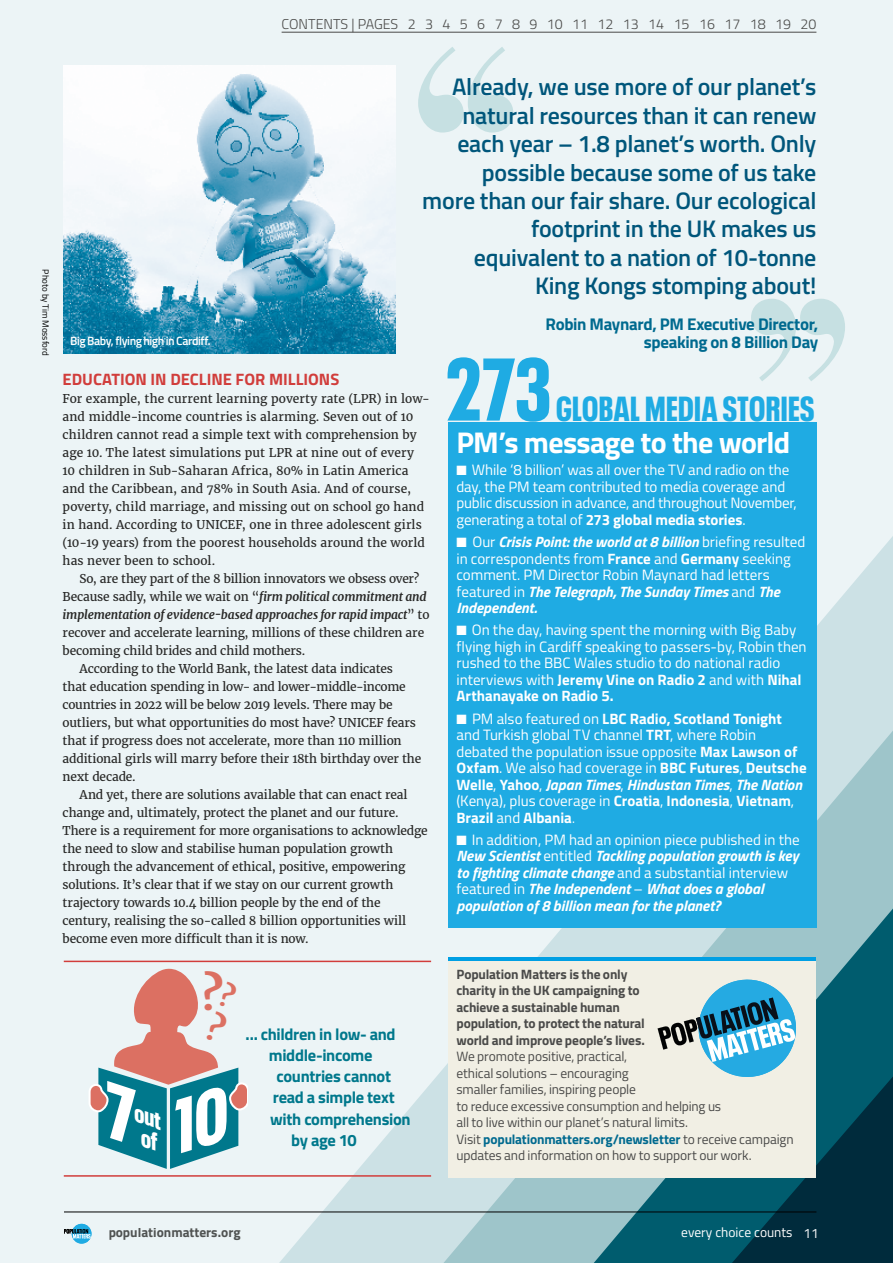
<style>
.page{position:relative;width:893px;height:1263px;background:#ecf4f6}
.page>*{position:absolute;margin:0;border:0;box-sizing:border-box;transform-origin:0 0}
.t1{font:900 condensed 87.9px "Neue Plak";color:#1fabe3}
.t2{font:900 condensed 34.5px "Neue Plak";letter-spacing:.015em;color:#1fabe3}
.t3{font:700 30px "Titillium";letter-spacing:-.025em;color:#fff}
.t4{font:600 24px/28.5px "Titillium";letter-spacing:-.01em;color:#00567b;text-align:right}
.t5{font:italic 900 condensed 23.85px/21px "Neue Plak";color:#fff;text-align:right;scale:1.12 1}
.t6{font:700 16.95px/18.6px "Titillium";letter-spacing:-.02em;color:#006a8f;text-align:right}
.t7{font:700 16.5px "Titillium";letter-spacing:-.02em;color:#00788c}
.t8{font:700 16.5px "Titillium";color:#d13d3b}
.t9{font:15px/16.5px "Titillium";color:#fff}
.t10{font:italic 700 15px/16.5px "Titillium";color:#fff}
.t11{font:300 14.25px "Titillium";color:#4a4a49}
.t12{font:13.5px/16.5px "Titillium";letter-spacing:-.01em;color:#4a4a49}
.t13{font:700 13.5px/16.5px "Titillium";letter-spacing:-.01em;color:#4a4a49}
.t14{font:700 13.5px "Titillium";color:#575756}
.t15{font:13.5px "Titillium";color:#fff}
.t16{font:12px/18px "Merriweather";letter-spacing:-.005em;color:#282827}
.t17{font:italic 700 12px "Merriweather";letter-spacing:-.015em;color:#282827}
.t18{font:600 12px "Titillium";letter-spacing:-.035em;color:#fff}
.t19{font:9px "Titillium";letter-spacing:-.01em;color:#000}
.s1{font-weight:700;font-style:italic}
.s2{font-weight:400;font-style:normal}
.s3{font-weight:700}
.s4{font-size:13.5px}
.s5{font-weight:700;color:#006a8f}
</style>
<div class="page">
<svg style="left:271px;top:294px;width:164px;height:969px"></svg>
<svg style="left:435px;top:928px;width:151px;height:335px"></svg>
<svg style="left:586px;top:298px;width:307px;height:965px"></svg>
<svg style="left:669px;top:915px;width:224px;height:348px;background:#1c5d6d"></svg>
<hr style="left:64px;top:961px;width:367px;height:1px;background:#d13d3b">
<svg style="left:418px;top:47px;width:95px;height:86px"></svg>
<div style="left:448px;top:422px;width:368px;height:506px;background:#1fabe3"></div>
<div style="left:448px;top:960px;width:367px;height:217px;background:#f1efe4"></div>
<svg style="left:658px;top:979px;width:138px;height:98px"></svg>
<hr style="left:448px;top:957px;width:367px;height:4px;background:#009fe3">
<svg style="left:751px;top:299px;width:94px;height:82px"></svg>
<hr style="left:64px;top:1175px;width:367px;height:2px;background:#d13d3b">
<img style="left:64px;top:65px;width:331px;height:289px">
<hr style="left:282px;top:32px;width:534px;height:1px;background:#4a4a49">
<hr style="left:64px;top:1211px;width:752px;height:1px;background:#000">
<svg style="left:72px;top:1224px;width:19px;height:19px"></svg>
<svg style="left:64px;top:1229px;width:27px;height:9px"></svg>
<svg style="left:89px;top:968px;width:159px;height:201px"></svg>
<p class="t11" style="left:282px;top:14px;width:536px">CONTENTS | PAGES 2 3 4 5 6 7 8 9 10 11 12 13 14 15 16 17 18 19 20</p>
<p class="t19" style="left:52px;top:269px;width:88px;rotate:90deg">Photo by Tim Mossford</p>
<p class="t18" style="left:70px;top:332px;width:142px">Big Baby, flying high in Cardiff.</p>
<p class="t4" style="left:422px;top:71px;width:396px">Already, we use more of our planet’s natural resources than it can renew each year – 1.8 planet’s worth. Only possible because some of us take<br>more than our fair share. Our ecological footprint in the UK makes us equivalent to a nation of 10-tonne<br>King Kongs stomping about!</p>
<h3 class="t6" style="left:546px;top:313px;width:274px">Robin Maynard, PM Executive Director, speaking on 8 Billion Day</h3>
<h3 class="t8" style="left:63px;top:366px;width:278px">EDUCATION IN DECLINE FOR MILLIONS</h3>
<p class="t16" style="left:63px;top:389px;width:369px">For example, the current learning poverty rate (LPR) in low&shy;and middle-income countries is alarming. Seven out of 10 children cannot read a simple text with comprehension by age 10. The latest simulations put LPR at nine out of every<br>10 children in Sub-Saharan Africa, 80% in Latin America and the Caribbean, and 78% in South Asia. And of course, poverty, child marriage, and missing out on school go hand in hand. According to UNICEF, one in three adolescent girls (10-19 years) from the poorest households around the world has never been to school.</p>
<p class="t16" style="left:80px;top:569px;width:341px">So, are they part of the 8 billion innovators we obsess over?</p>
<p class="t16" style="left:63px;top:587px;width:366px">Because sadly, while we wait on “<span class="s1">firm political commitment and</span></p>
<p class="t17" style="left:63px;top:607px;width:368px">implementation of evidence-based approaches for rapid impact<span class="s2">” to</span></p>
<p class="t16" style="left:63px;top:623px;width:363px">recover and accelerate learning, millions of these children are</p>
<p class="t16" style="left:63px;top:641px;width:244px">becoming child brides and child mothers.</p>
<p class="t16" style="left:80px;top:659px;width:315px">According to the World Bank, the latest data indicates</p>
<p class="t16" style="left:63px;top:677px;width:344px">that education spending in low- and lower-middle-income</p>
<p class="t16" style="left:63px;top:695px;width:332px">countries in 2022 will be below 2019 levels. There may be</p>
<p class="t16" style="left:63px;top:713px;width:355px">outliers, but what opportunities do most have? UNICEF fears</p>
<p class="t16" style="left:63px;top:731px;width:340px">that if progress does not accelerate, more than 110 million</p>
<p class="t16" style="left:63px;top:749px;width:360px">additional girls will marry before their 18th birthday over the</p>
<p class="t16" style="left:63px;top:767px;width:75px">next decade.</p>
<p class="t16" style="left:80px;top:785px;width:329px">And yet, there are solutions available that can enact real</p>
<p class="t16" style="left:63px;top:803px;width:338px">change and, ultimately, protect the planet and our future.</p>
<p class="t16" style="left:63px;top:821px;width:367px">There is a requirement for more organisations to acknowledge</p>
<p class="t16" style="left:63px;top:839px;width:332px">the need to slow and stabilise human population growth</p>
<p class="t16" style="left:63px;top:857px;width:344px">through the advancement of ethical, positive, empowering</p>
<p class="t16" style="left:63px;top:875px;width:332px">solutions. It’s clear that if we stay on our current growth</p>
<p class="t16" style="left:63px;top:893px;width:319px">trajectory towards 10.4 billion people by the end of the</p>
<p class="t16" style="left:63px;top:911px;width:345px">century, realising the so-called 8 billion opportunities will</p>
<p class="t16" style="left:63px;top:929px;width:247px">become even more difficult than it is now.</p>
<h3 class="t5" style="left:141px;top:1101px;width:30px;rotate:19deg">out of</h3>
<h3 class="t7" style="left:246px;top:1021px;width:152px">... children in low- and</h3>
<h3 class="t7" style="left:269px;top:1043px;width:105px">middle-income</h3>
<h3 class="t7" style="left:277px;top:1064px;width:116px">countries cannot</h3>
<h3 class="t7" style="left:273px;top:1085px;width:124px">read a simple text</h3>
<h3 class="t7" style="left:270px;top:1106px;width:142px">with comprehension</h3>
<h3 class="t7" style="left:291px;top:1127px;width:67px">by age 10</h3>
<h1 class="t1" style="left:446px;top:326px;width:106px">273</h1>
<h2 class="t2" style="left:556px;top:383px;width:260px">GLOBAL MEDIA STORIES</h2>
<h3 class="t3" style="left:456px;top:420px;width:335px">PM’s message to the world</h3>
<p class="t9" style="left:456px;top:461px;width:342px">■ While ‘8 billion’ was all over the TV and radio on the day, the PM team contributed to media coverage and public discussion in advance, and throughout November, generating a total of <span class="s3">273 global media stories</span>.</p>
<p class="t9" style="left:456px;top:533px;width:351px">■ Our <span class="s1">Crisis Point: the world at 8 billion</span> briefing resulted in correspondents from <span class="s3">France</span> and <span class="s3">Germany</span> seeking comment. PM Director Robin Maynard had letters featured in <span class="s1">The Telegraph, The Sunday Times</span> and <span class="s1">The Independent.</span></p>
<p class="t9" style="left:456px;top:621px;width:352px">■ On the day, having spent the morning with Big Baby flying high in Cardiff speaking to passers-by, Robin then rushed to the BBC Wales studio to do national radio interviews with <span class="s3">Jeremy Vine on Radio 2</span> and with <span class="s3">Nihal Arthanayake on Radio 5.</span></p>
<p class="t9" style="left:456px;top:709px;width:352px">■ PM also featured on <span class="s3">LBC Radio, Scotland Tonight </span>and Turkish global TV channel <span class="s3">TRT</span>, where Robin debated the population issue opposite <span class="s3">Max Lawson of Oxfam</span>. We also had coverage in <span class="s3">BBC Futures</span>, <span class="s3">Deutsche Welle</span>, <span class="s3">Yahoo</span>, <span class="s1">Japan Times</span>, <span class="s1">Hindustan Times</span>, <span class="s1">The Nation </span>(Kenya), plus coverage in <span class="s3">Croatia</span>, <span class="s3">Indonesia</span>, <span class="s3">Vietnam</span>, <span class="s3">Brazil</span> and <span class="s3">Albania</span><span class="s4">.</span></p>
<p class="t10" style="left:456px;top:830px;width:345px">■ <span class="s2">In addition, PM had an opinion piece published in the </span>New Scientist <span class="s2">entitled</span> Tackling population growth is key to fighting climate change <span class="s2">and a substantial interview featured in</span> The Independent <span class="s2">–</span> What does a global population of 8 billion mean for the planet?</p>
<p class="t13" style="left:456px;top:965px;width:190px">Population Matters is the only charity in the UK campaigning to achieve a sustainable human population, to protect the natural world and improve people’s lives.</p>
<p class="t12" style="left:456px;top:1048px;width:339px">We promote positive, practical,<br>ethical solutions – encouraging<br>smaller families, inspiring people<br>to reduce excessive consumption and helping us<br>all to live within our planet’s natural limits.<br>Visit <span class="s5">populationmatters.org/newsletter</span> to receive campaign updates and information on how to support our work.</p>
<p class="t14" style="left:108px;top:1222px;width:134px">populationmatters.org</p>
<p class="t15" style="left:681px;top:1223px;width:139px">every choice counts 11</p>
</div>
